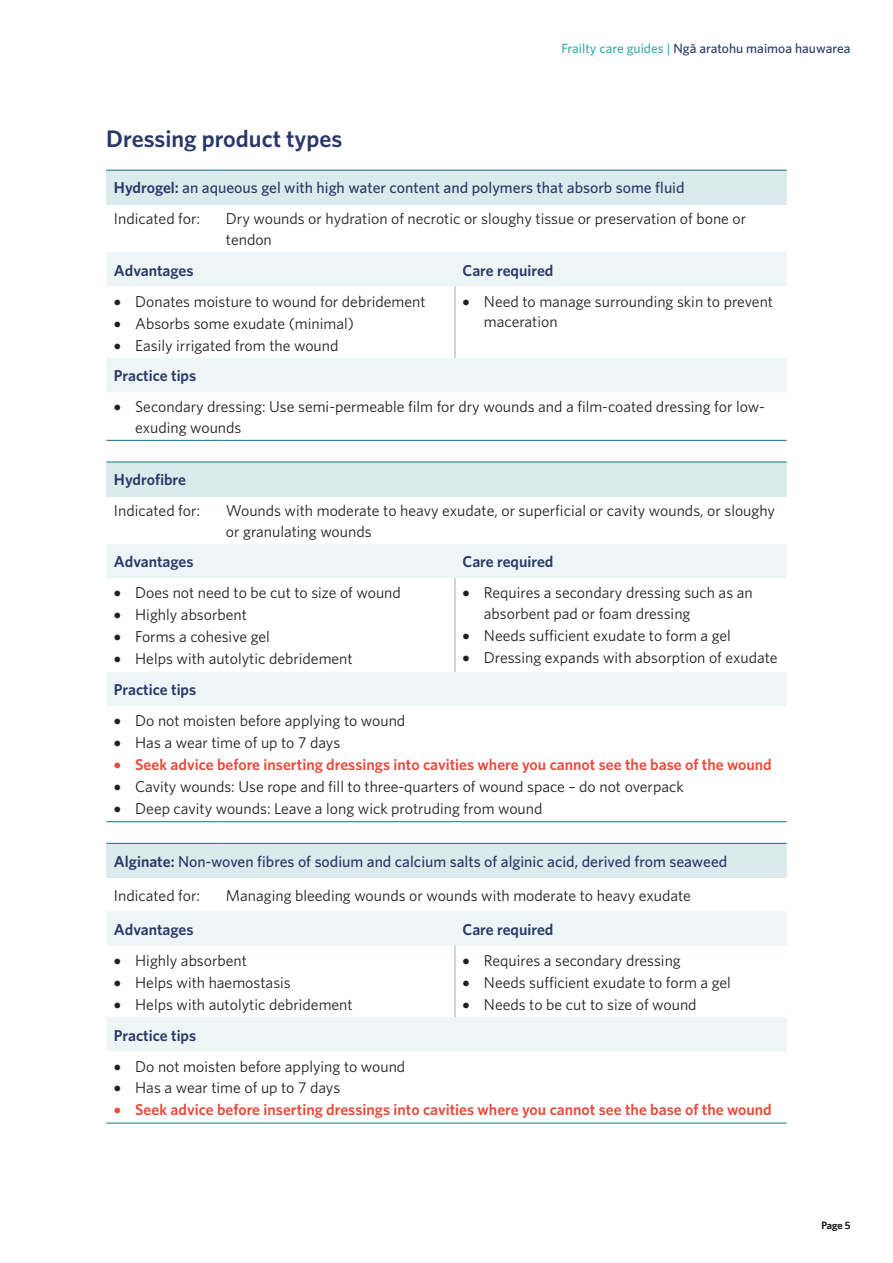
<style>
.page{position:relative;width:893px;height:1263px;background:#fff}
.page>*{position:absolute;margin:0;border:0;box-sizing:border-box;transform-origin:0 0}
.H2_Sub_heading_level{font:600 24px "Whitney";color:#293868}
._7_0_Table{font:15.75px/20.2px "Whitney";color:#231f20}
.t1{font:600 15.75px "Whitney";color:#e94a3b}
._7_0_Table_Head{font:500 15.75px "Whitney";color:#293868}
._7_0_Table_Head-2{font:600 15.75px "Whitney";color:#293868}
.t2{font:500 13.5px "Whitney";color:#293868}
.t3{font:500 10.5px "Whitney";color:#231f20}
.s1{color:#37b0a8}
.s2{font-weight:600}
</style>
<div class="page">
<div style="left:106px;top:170px;width:681px;height:34px;background:#dbeaec"></div>
<svg style="left:106px;top:252px;width:681px;height:140px"></svg>
<hr style="left:106px;top:170px;width:112px;height:1px;background:#107383">
<hr style="left:218px;top:170px;width:237px;height:1px;background:#107383">
<hr style="left:455px;top:170px;width:332px;height:1px;background:#107383">
<hr style="left:106px;top:440px;width:112px;height:1px;background:#107383">
<hr style="left:218px;top:440px;width:237px;height:1px;background:#107383">
<hr style="left:455px;top:440px;width:332px;height:1px;background:#107383">
<hr style="left:455px;top:286px;width:1px;height:72px;background:#a8a9ad">
<hr style="left:454px;top:252px;width:2px;height:34px;background:#eef5f6">
<div style="left:106px;top:462px;width:681px;height:34px;background:#dbeaec"></div>
<svg style="left:106px;top:544px;width:681px;height:162px"></svg>
<hr style="left:106px;top:821px;width:112px;height:1px;background:#107383">
<hr style="left:218px;top:821px;width:237px;height:1px;background:#107383">
<hr style="left:455px;top:821px;width:332px;height:1px;background:#107383">
<hr style="left:106px;top:462px;width:112px;height:1px;background:#107383">
<hr style="left:218px;top:462px;width:237px;height:1px;background:#107383">
<hr style="left:455px;top:462px;width:332px;height:1px;background:#107383">
<hr style="left:455px;top:578px;width:1px;height:94px;background:#a8a9ad">
<hr style="left:454px;top:544px;width:2px;height:34px;background:#eef5f6">
<div style="left:106px;top:843px;width:681px;height:34px;background:#dbeaec"></div>
<svg style="left:106px;top:911px;width:681px;height:140px"></svg>
<hr style="left:106px;top:1123px;width:112px;height:1px;background:#107383">
<hr style="left:218px;top:1123px;width:237px;height:1px;background:#107383">
<hr style="left:455px;top:1123px;width:332px;height:1px;background:#107383">
<hr style="left:106px;top:843px;width:112px;height:1px;background:#107383">
<hr style="left:218px;top:843px;width:237px;height:1px;background:#107383">
<hr style="left:455px;top:843px;width:332px;height:1px;background:#107383">
<hr style="left:455px;top:945px;width:1px;height:72px;background:#a8a9ad">
<hr style="left:454px;top:911px;width:2px;height:34px;background:#eef5f6">
<p class="t2" style="left:562px;top:40px;width:290px"><span class="s1">Frailty care guides |</span> Ngā aratohu maimoa hauwarea</p>
<p class="H2_Sub_heading_level" style="left:106px;top:122px;width:237px">Dressing product types</p>
<p class="_7_0_Table_Head" style="left:114px;top:178px;width:572px"><span class="s2">Hydrogel:</span> an aqueous gel with high water content and polymers that absorb some fluid</p>
<p class="_7_0_Table" style="left:114px;top:208px;width:88px">Indicated for:</p>
<p class="_7_0_Table" style="left:226px;top:208px;width:522px">Dry wounds or hydration of necrotic or sloughy tissue or preservation of bone or tendon</p>
<p class="_7_0_Table_Head-2" style="left:114px;top:260px;width:81px">Advantages</p>
<p class="_7_0_Table_Head-2" style="left:463px;top:260px;width:92px">Care required</p>
<p class="_7_0_Table" style="left:114px;top:291px;width:313px">• Donates moisture to wound for debridement</p>
<p class="_7_0_Table" style="left:114px;top:313px;width:241px">• Absorbs some exudate (minimal)</p>
<p class="_7_0_Table" style="left:114px;top:335px;width:226px">• Easily irrigated from the wound</p>
<p class="_7_0_Table" style="left:484px;top:291px;width:291px;text-indent:-21px">• Need to manage surrounding skin to prevent maceration</p>
<p class="_7_0_Table_Head-2" style="left:114px;top:365px;width:84px">Practice tips</p>
<p class="_7_0_Table" style="left:135px;top:396px;width:631px;text-indent:-21px">• Secondary dressing: Use semi-permeable film for dry wounds and a film-coated dressing for low&shy;exuding wounds</p>
<p class="_7_0_Table_Head-2" style="left:114px;top:469px;width:74px">Hydrofibre</p>
<p class="_7_0_Table" style="left:114px;top:500px;width:88px">Indicated for:</p>
<p class="_7_0_Table" style="left:226px;top:500px;width:551px">Wounds with moderate to heavy exudate, or superficial or cavity wounds, or sloughy or granulating wounds</p>
<p class="_7_0_Table_Head-2" style="left:114px;top:551px;width:81px">Advantages</p>
<p class="_7_0_Table_Head-2" style="left:463px;top:551px;width:92px">Care required</p>
<p class="_7_0_Table" style="left:114px;top:582px;width:288px">• Does not need to be cut to size of wound</p>
<p class="_7_0_Table" style="left:114px;top:604px;width:135px">• Highly absorbent</p>
<p class="_7_0_Table" style="left:114px;top:626px;width:158px">• Forms a cohesive gel</p>
<p class="_7_0_Table" style="left:114px;top:648px;width:240px">• Helps with autolytic debridement</p>
<p class="_7_0_Table" style="left:484px;top:582px;width:270px;text-indent:-21px">• Requires a secondary dressing such as an absorbent pad or foam dressing</p>
<p class="_7_0_Table" style="left:463px;top:625px;width:270px">• Needs sufficient exudate to form a gel</p>
<p class="_7_0_Table" style="left:463px;top:647px;width:317px">• Dressing expands with absorption of exudate</p>
<p class="_7_0_Table_Head-2" style="left:114px;top:679px;width:84px">Practice tips</p>
<p class="_7_0_Table" style="left:114px;top:710px;width:293px">• Do not moisten before applying to wound</p>
<p class="_7_0_Table" style="left:114px;top:732px;width:228px">• Has a wear time of up to 7 days</p>
<p class="t1" style="left:114px;top:754px;width:659px">• Seek advice before inserting dressings into cavities where you cannot see the base of the wound</p>
<p class="_7_0_Table" style="left:114px;top:776px;width:571px">• Cavity wounds: Use rope and fill to three-quarters of wound space – do not overpack</p>
<p class="_7_0_Table" style="left:114px;top:798px;width:430px">• Deep cavity wounds: Leave a long wick protruding from wound</p>
<p class="_7_0_Table_Head" style="left:114px;top:851px;width:615px"><span class="s2">Alginate:</span> Non-woven fibres of sodium and calcium salts of alginic acid, derived from seaweed</p>
<p class="_7_0_Table" style="left:114px;top:885px;width:88px">Indicated for:</p>
<p class="_7_0_Table" style="left:226px;top:885px;width:467px">Managing bleeding wounds or wounds with moderate to heavy exudate</p>
<p class="_7_0_Table_Head-2" style="left:114px;top:919px;width:81px">Advantages</p>
<p class="_7_0_Table_Head-2" style="left:463px;top:919px;width:92px">Care required</p>
<p class="_7_0_Table" style="left:114px;top:950px;width:135px">• Highly absorbent</p>
<p class="_7_0_Table" style="left:114px;top:972px;width:178px">• Helps with haemostasis</p>
<p class="_7_0_Table" style="left:114px;top:993px;width:240px">• Helps with autolytic debridement</p>
<p class="_7_0_Table" style="left:463px;top:950px;width:220px">• Requires a secondary dressing</p>
<p class="_7_0_Table" style="left:463px;top:972px;width:270px">• Needs sufficient exudate to form a gel</p>
<p class="_7_0_Table" style="left:463px;top:993px;width:235px">• Needs to be cut to size of wound</p>
<p class="_7_0_Table_Head-2" style="left:114px;top:1024px;width:84px">Practice tips</p>
<p class="_7_0_Table" style="left:114px;top:1055px;width:293px">• Do not moisten before applying to wound</p>
<p class="_7_0_Table" style="left:114px;top:1077px;width:228px">• Has a wear time of up to 7 days</p>
<p class="t1" style="left:114px;top:1099px;width:659px">• Seek advice before inserting dressings into cavities where you cannot see the base of the wound</p>
<p class="t3" style="left:822px;top:1218px;width:30px">Page 5</p>
</div>
